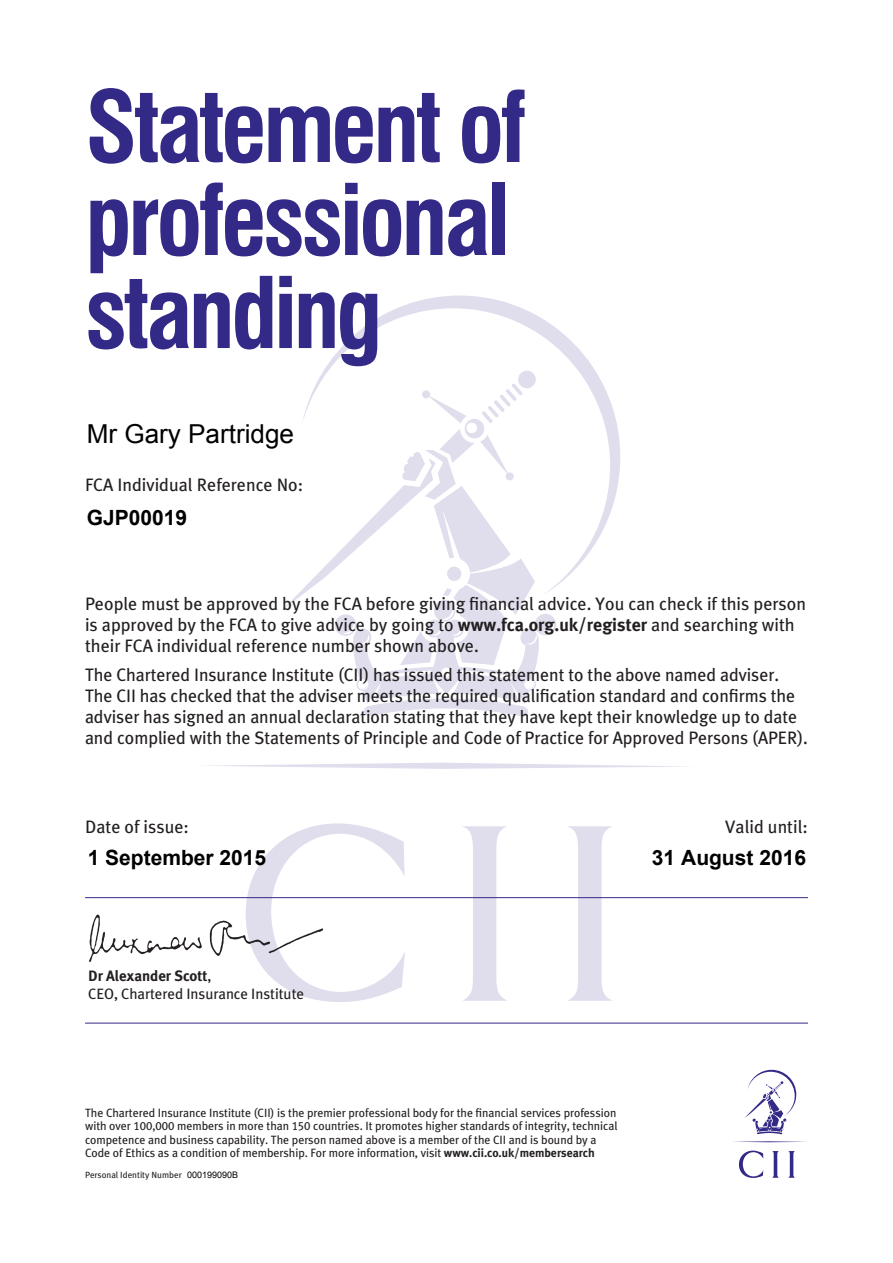
<style>
.page{position:relative;width:893px;height:1263px;background:#fff}
.page>*{position:absolute;margin:0;border:0;box-sizing:border-box;transform-origin:0 0}
.t1{font:700 condensed 96px/93px "Swiss 721 BT";letter-spacing:-.04em;color:#332986}
.t2{font:26.1px "Arial";color:#000}
.t3{font:700 21px "Arial";color:#000}
.t4{font:18px/21px "Cii Meta Plus";letter-spacing:-.005em;color:#231f20}
.Name_sign-off{font:15px/18px "Cii Meta Plus";letter-spacing:-.005em;color:#231f20}
.t5{font:12px/13.5px "Cii Meta Plus";letter-spacing:-.005em;color:#231f20}
.t6{font:9px "Cii Meta Plus";color:#231f20}
.t7{font:9px "Arial";color:#000}
.s1{font-weight:700}
</style>
<div class="page">
<svg style="left:208px;top:763px;width:477px;height:6px"></svg>
<svg style="left:317px;top:296px;width:303px;height:290px"></svg>
<div style="left:518px;top:371px;width:18px;height:17px;background:#e0dded;border-radius:50%"></div>
<svg style="left:246px;top:823px;width:159px;height:179px"></svg>
<svg style="left:461px;top:826px;width:47px;height:175px"></svg>
<svg style="left:566px;top:826px;width:47px;height:175px"></svg>
<svg style="left:284px;top:383px;width:272px;height:333px"></svg>
<svg style="left:733px;top:1141px;width:73px;height:1px"></svg>
<svg style="left:739px;top:1150px;width:24px;height:28px"></svg>
<svg style="left:772px;top:1151px;width:7px;height:27px"></svg>
<svg style="left:788px;top:1151px;width:7px;height:27px"></svg>
<svg style="left:745px;top:1070px;width:51px;height:64px"></svg>
<hr style="left:85px;top:897px;width:723px;height:1px;background:#332986">
<hr style="left:85px;top:1023px;width:723px;height:1px;background:#332986">
<img style="left:89px;top:912px;width:236px;height:52px">
<p class="t1" style="left:85px;top:81px;width:443px">Statement of professional standing</p>
<h2 class="t2" style="left:87px;top:417px;width:209px">Mr Gary Partridge</h2>
<p class="t4" style="left:85px;top:474px;width:220px">FCA Individual Reference No:</p>
<p class="t3" style="left:87px;top:504px;width:102px">GJP00019</p>
<p class="t4" style="left:85px;top:593px;width:722px">People must be approved by the FCA before giving financial advice. You can check if this person is approved by the FCA to give advice by going to <span class="s1">www.fca.org.uk/register</span> and searching with their FCA individual reference number shown above.</p>
<p class="t4" style="left:85px;top:664px;width:724px">The Chartered Insurance Institute (CII) has issued this statement to the above named adviser.<br>The CII has checked that the adviser meets the required qualification standard and confirms the adviser has signed an annual declaration stating that they have kept their knowledge up to date and complied with the Statements of Principle and Code of Practice for Approved Persons (APER).</p>
<p class="t4" style="left:85px;top:816px;width:106px">Date of issue:</p>
<p class="t4" style="left:725px;top:816px;width:84px">Valid until:</p>
<p class="t3" style="left:88px;top:843px;width:180px">1 September 2015</p>
<p class="t3" style="left:652px;top:843px;width:156px">31 August 2016</p>
<p class="Name_sign-off" style="left:88px;top:966px;width:217px"><span class="s1">Dr Alexander Scott</span>,<br>CEO, Chartered Insurance Institute</p>
<p class="t5" style="left:85px;top:1106px;width:534px">The Chartered Insurance Institute (CII) is the premier professional body for the financial services profession with over 100,000 members in more than 150 countries. It promotes higher standards of integrity, technical competence and business capability. The person named above is a member of the CII and is bound by a Code of Ethics as a condition of membership. For more information, visit <span class="s1">www.cii.co.uk/membersearch</span></p>
<p class="t6" style="left:85px;top:1169px;width:98px">Personal Identity Number</p>
<p class="t7" style="left:187px;top:1169px;width:53px">000199090B</p>
</div>
